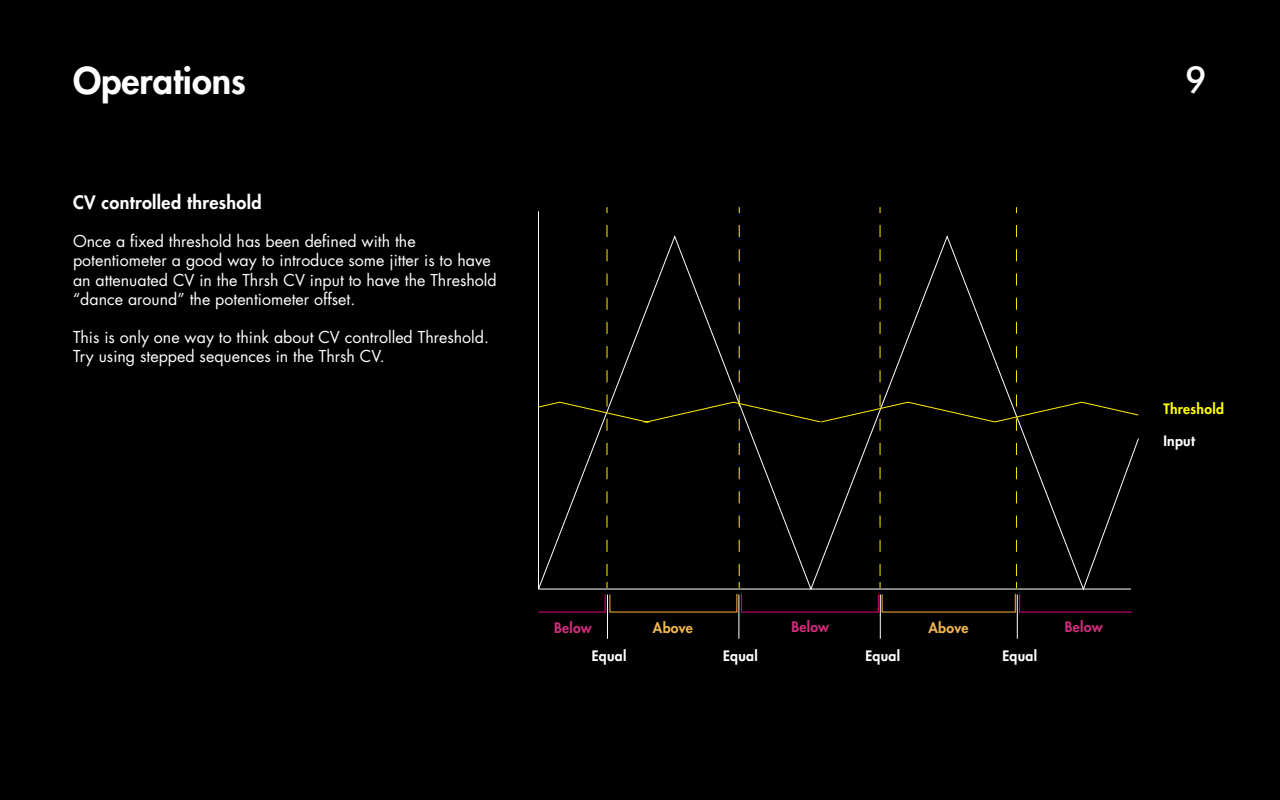
<style>
.page{position:relative;width:1280px;height:800px;background:#000}
.page>*{position:absolute;margin:0;border:0;box-sizing:border-box;transform-origin:0 0}
.t1{font:800 36px "Futura Std";color:#fff}
.t2{font:500 36px "Futura BT";color:#fff}
.t3{font:800 18px "Futura Std";letter-spacing:.02em;color:#fff}
.t4{font:16px/19.2px "Futura Std";color:#fff}
.t5{font:800 14px "Futura Std";letter-spacing:.02em;color:#fff}
.t6{font:800 14px "Futura Std";letter-spacing:.02em;color:#d22d7c}
.t7{font:800 14px "Futura Std";letter-spacing:.02em;color:#efb64f}
.t8{font:800 14px "Futura Std";letter-spacing:.02em;color:#ff0}
</style>
<div class="page">
<svg style="left:538px;top:225px;width:601px;height:351px"></svg>
<svg style="left:538px;top:582px;width:594px;height:31px"></svg>
<hr style="left:607px;top:595px;width:1px;height:44px;background:#fff">
<hr style="left:738px;top:595px;width:1px;height:44px;background:#fff">
<hr style="left:880px;top:595px;width:1px;height:44px;background:#fff">
<hr style="left:1017px;top:595px;width:1px;height:44px;background:#fff">
<h1 class="t1" style="left:73px;top:58px;width:174px">Operations</h1>
<h1 class="t2" style="left:1185px;top:57px;width:23px">9</h1>
<p class="t3" style="left:73px;top:191px;width:190px">CV controlled threshold</p>
<p class="t4" style="left:73px;top:232px;width:425px">Once a fixed threshold has been defined with the potentiometer a good way to introduce some jitter is to have an attenuated CV in the Thrsh CV input to have the Threshold “dance around” the potentiometer offset.</p>
<p class="t4" style="left:73px;top:328px;width:418px">This is only one way to think about CV controlled Threshold.<br>Try using stepped sequences in the Thrsh CV.</p>
<p class="t8" style="left:1163px;top:400px;width:62px">Threshold</p>
<p class="t5" style="left:1163px;top:432px;width:33px">Input</p>
<p class="t6" style="left:791px;top:618px;width:39px">Below</p>
<p class="t7" style="left:928px;top:619px;width:42px">Above</p>
<p class="t6" style="left:1065px;top:618px;width:39px">Below</p>
<p class="t6" style="left:554px;top:619px;width:39px">Below</p>
<p class="t7" style="left:653px;top:619px;width:42px">Above</p>
<p class="t5" style="left:592px;top:647px;width:36px">Equal</p>
<p class="t5" style="left:723px;top:647px;width:36px">Equal</p>
<p class="t5" style="left:866px;top:647px;width:36px">Equal</p>
<p class="t5" style="left:1002px;top:647px;width:36px">Equal</p>
</div>
